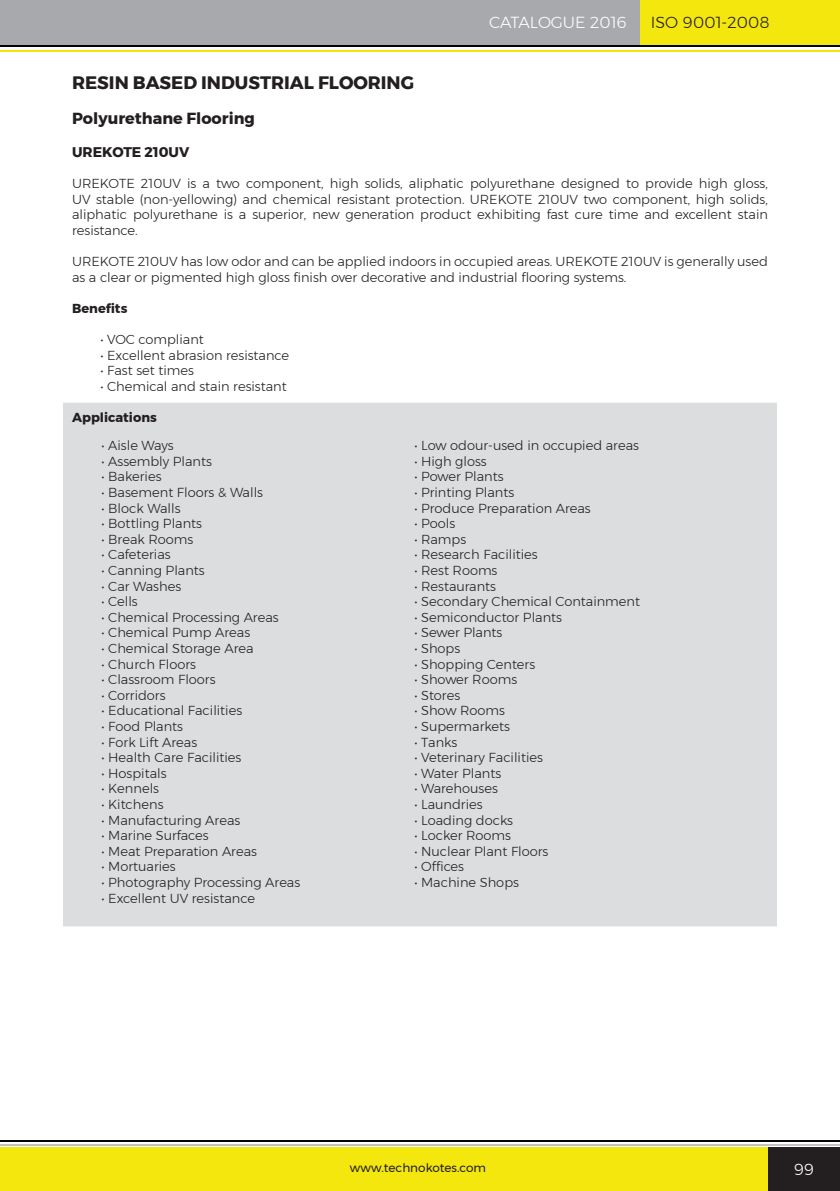
<style>
.page{position:relative;width:840px;height:1191px;background:#fff}
.page>*{position:absolute;margin:0;border:0;box-sizing:border-box;transform-origin:0 0}
.Heading{font:700 18px "Montserrat";color:#231f20}
.subtitle{font:700 16px "Montserrat";color:#231f20}
.t1{font:300 16px "Montserrat";color:#fff}
.t2{font:300 16px "Montserrat";color:#231f20}
.Product_Name{font:700 14px "Montserrat";color:#231f20}
.t3{font:300 13px/15.6px "Montserrat";color:#231f20;text-align:justify}
.t4{font:700 13px "Montserrat";color:#231f20}
.t5{font:12px "Montserrat";color:#231f20}
</style>
<div class="page">
<div style="left:767px;top:1147px;width:72px;height:44px;background:#231f20"></div>
<div style="left:0;top:1147px;width:767px;height:44px;background:#f4e70d"></div>
<div style="left:0;top:0;width:839px;height:45px;background:#a8a9ad"></div>
<div style="left:639px;top:0;width:200px;height:45px;background:#f4e70d"></div>
<hr style="left:0;top:50px;width:839px;height:2px;background:#f4e50a">
<hr style="left:0;top:45px;width:839px;height:2px;background:#040503">
<hr style="left:0;top:1140px;width:839px;height:1px;background:#040503">
<hr style="left:0;top:1143px;width:839px;height:2px;background:#c9bfc4">
<div style="left:63px;top:403px;width:713px;height:523px;background:#dcdddf"></div>
<p class="t1" style="left:489px;top:11px;width:139px">CATALOGUE 2016</p>
<p class="t2" style="left:650px;top:11px;width:120px">ISO 9001-2008</p>
<p class="Heading" style="left:72px;top:69px;width:343px">RESIN BASED INDUSTRIAL FLOORING</p>
<p class="subtitle" style="left:72px;top:106px;width:184px">Polyurethane Flooring</p>
<p class="Product_Name" style="left:72px;top:140px;width:119px">UREKOTE 210UV</p>
<p class="t3" style="left:72px;top:175px;width:697px">UREKOTE 210UV is a two component, high solids, aliphatic polyurethane designed to provide high gloss, UV stable (non-yellowing) and chemical resistant protection. UREKOTE 210UV two component, high solids, aliphatic polyurethane is a superior, new generation product exhibiting fast cure time and excellent stain resistance.</p>
<p class="t3" style="left:72px;top:253px;width:697px">UREKOTE 210UV has low odor and can be applied indoors in occupied areas. UREKOTE 210UV is generally used as a clear or pigmented high gloss finish over decorative and industrial flooring systems.</p>
<p class="t4" style="left:72px;top:298px;width:57px">Benefits</p>
<p class="t3" style="left:100px;top:331px;width:105px">• VOC compliant</p>
<p class="t3" style="left:100px;top:347px;width:190px">• Excellent abrasion resistance</p>
<p class="t3" style="left:100px;top:362px;width:95px">• Fast set times</p>
<p class="t3" style="left:100px;top:378px;width:188px">• Chemical and stain resistant</p>
<p class="t4" style="left:72px;top:407px;width:86px">Applications</p>
<p class="t3" style="left:101px;top:437px;width:73px">• Aisle Ways</p>
<p class="t3" style="left:101px;top:453px;width:112px">• Assembly Plants</p>
<p class="t3" style="left:101px;top:469px;width:61px">• Bakeries</p>
<p class="t3" style="left:101px;top:484px;width:163px">• Basement Floors &amp; Walls</p>
<p class="t3" style="left:101px;top:500px;width:80px">• Block Walls</p>
<p class="t3" style="left:101px;top:515px;width:102px">• Bottling Plants</p>
<p class="t3" style="left:101px;top:531px;width:93px">• Break Rooms</p>
<p class="t3" style="left:101px;top:547px;width:71px">• Cafeterias</p>
<p class="t3" style="left:101px;top:562px;width:105px">• Canning Plants</p>
<p class="t3" style="left:101px;top:578px;width:81px">• Car Washes</p>
<p class="t3" style="left:101px;top:593px;width:38px">• Cells</p>
<p class="t3" style="left:101px;top:609px;width:178px">• Chemical Processing Areas</p>
<p class="t3" style="left:101px;top:625px;width:150px">• Chemical Pump Areas</p>
<p class="t3" style="left:101px;top:640px;width:153px">• Chemical Storage Area</p>
<p class="t3" style="left:101px;top:656px;width:96px">• Church Floors</p>
<p class="t3" style="left:101px;top:671px;width:115px">• Classroom Floors</p>
<p class="t3" style="left:101px;top:687px;width:65px">• Corridors</p>
<p class="t3" style="left:101px;top:703px;width:142px">• Educational Facilities</p>
<p class="t3" style="left:101px;top:718px;width:83px">• Food Plants</p>
<p class="t3" style="left:101px;top:734px;width:97px">• Fork Lift Areas</p>
<p class="t3" style="left:101px;top:749px;width:141px">• Health Care Facilities</p>
<p class="t3" style="left:101px;top:765px;width:66px">• Hospitals</p>
<p class="t3" style="left:101px;top:781px;width:59px">• Kennels</p>
<p class="t3" style="left:101px;top:796px;width:63px">• Kitchens</p>
<p class="t3" style="left:101px;top:812px;width:140px">• Manufacturing Areas</p>
<p class="t3" style="left:101px;top:827px;width:108px">• Marine Surfaces</p>
<p class="t3" style="left:101px;top:843px;width:157px">• Meat Preparation Areas</p>
<p class="t3" style="left:101px;top:859px;width:76px">• Mortuaries</p>
<p class="t3" style="left:101px;top:874px;width:200px">• Photography Processing Areas</p>
<p class="t3" style="left:101px;top:890px;width:155px">• Excellent UV resistance</p>
<p class="t3" style="left:414px;top:437px;width:226px">• Low odour-used in occupied areas</p>
<p class="t3" style="left:414px;top:453px;width:74px">• High gloss</p>
<p class="t3" style="left:414px;top:469px;width:91px">• Power Plants</p>
<p class="t3" style="left:414px;top:484px;width:101px">• Printing Plants</p>
<p class="t3" style="left:414px;top:500px;width:178px">• Produce Preparation Areas</p>
<p class="t3" style="left:414px;top:515px;width:42px">• Pools</p>
<p class="t3" style="left:414px;top:531px;width:53px">• Ramps</p>
<p class="t3" style="left:414px;top:547px;width:125px">• Research Facilities</p>
<p class="t3" style="left:414px;top:562px;width:84px">• Rest Rooms</p>
<p class="t3" style="left:414px;top:578px;width:83px">• Restaurants</p>
<p class="t3" style="left:414px;top:593px;width:227px">• Secondary Chemical Containment</p>
<p class="t3" style="left:414px;top:609px;width:149px">• Semiconductor Plants</p>
<p class="t3" style="left:414px;top:625px;width:89px">• Sewer Plants</p>
<p class="t3" style="left:414px;top:640px;width:47px">• Shops</p>
<p class="t3" style="left:414px;top:656px;width:122px">• Shopping Centers</p>
<p class="t3" style="left:414px;top:671px;width:104px">• Shower Rooms</p>
<p class="t3" style="left:414px;top:687px;width:47px">• Stores</p>
<p class="t3" style="left:414px;top:703px;width:92px">• Show Rooms</p>
<p class="t3" style="left:414px;top:718px;width:97px">• Supermarkets</p>
<p class="t3" style="left:414px;top:734px;width:44px">• Tanks</p>
<p class="t3" style="left:414px;top:749px;width:130px">• Veterinary Facilities</p>
<p class="t3" style="left:414px;top:765px;width:88px">• Water Plants</p>
<p class="t3" style="left:414px;top:781px;width:85px">• Warehouses</p>
<p class="t3" style="left:414px;top:796px;width:70px">• Laundries</p>
<p class="t3" style="left:414px;top:812px;width:100px">• Loading docks</p>
<p class="t3" style="left:414px;top:827px;width:98px">• Locker Rooms</p>
<p class="t3" style="left:414px;top:843px;width:135px">• Nuclear Plant Floors</p>
<p class="t3" style="left:414px;top:859px;width:51px">• Offices</p>
<p class="t3" style="left:414px;top:874px;width:106px">• Machine Shops</p>
<p class="t5" style="left:350px;top:1158px;width:137px">www.technokotes.com</p>
<p class="t1" style="left:793px;top:1157px;width:22px">99</p>
</div>
